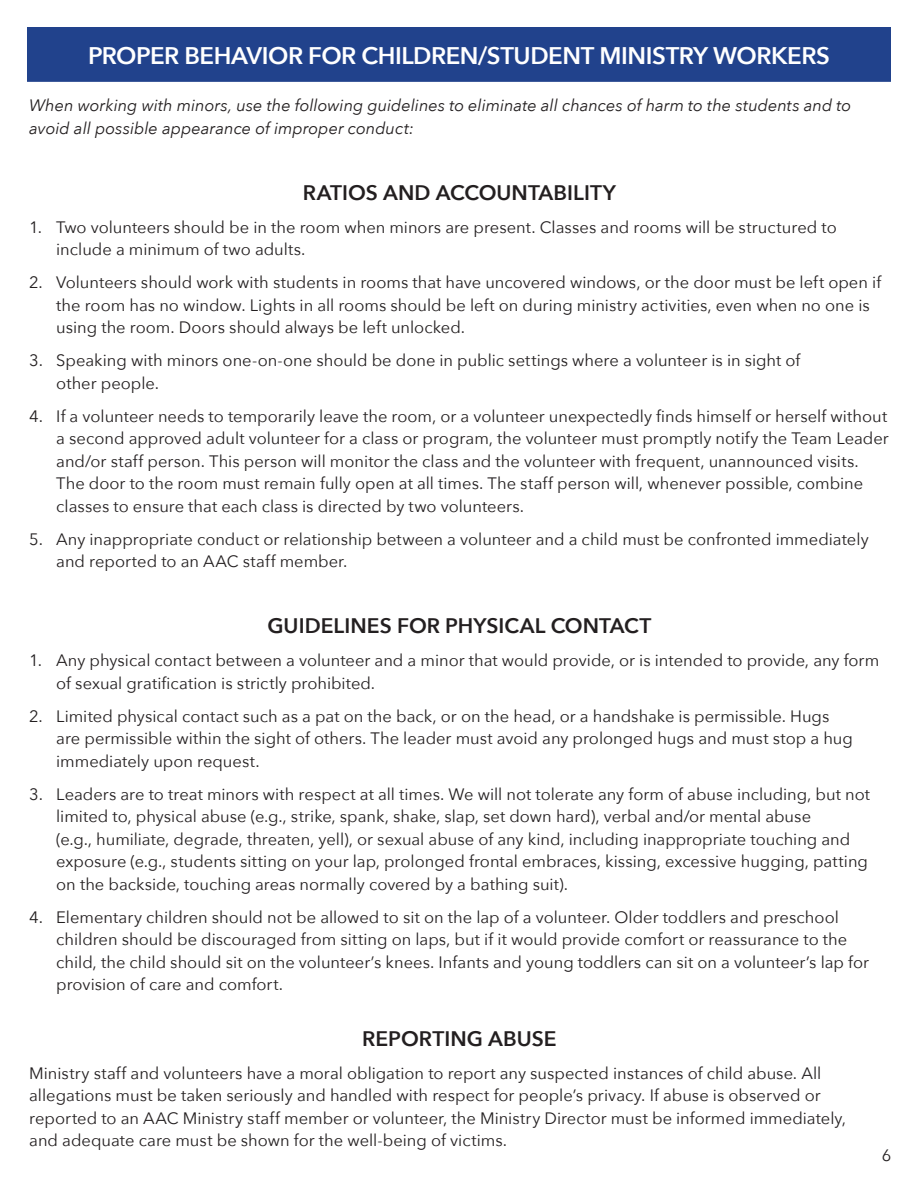
<style>
.page{position:relative;width:918px;height:1188px;background:#fff}
.page>*{position:absolute;margin:0;border:0;box-sizing:border-box;transform-origin:0 0}
.t1{font:600 24px "Avenir Next";letter-spacing:-.02em;color:#fff}
.t2{font:600 21px "Avenir Next";color:#231f20}
.t3{font:16.5px/22.5px "Avenir Next";color:#231f20}
.t4{font:italic 16.5px/22.5px "Avenir Next";color:#231f20}
</style>
<div class="page">
<div style="left:27px;top:27px;width:864px;height:55px;background:#21428c;border:2px solid #21428c"></div>
<p class="t1" style="left:88px;top:35px;width:743px">PROPER BEHAVIOR FOR CHILDREN/STUDENT MINISTRY WORKERS</p>
<p class="t4" style="left:29px;top:93px;width:824px">When working with minors, use the following guidelines to eliminate all chances of harm to the students and to avoid all possible appearance of improper conduct:</p>
<p class="t2" style="left:303px;top:174px;width:315px">RATIOS AND ACCOUNTABILITY</p>
<p class="t3" style="left:56px;top:215px;width:782px;text-indent:-27px">1. Two volunteers should be in the room when minors are present. Classes and rooms will be structured to include a minimum of two adults.</p>
<p class="t3" style="left:56px;top:270px;width:827px;text-indent:-27px">2. Volunteers should work with students in rooms that have uncovered windows, or the door must be left open if the room has no window. Lights in all rooms should be left on during ministry activities, even when no one is using the room. Doors should always be left unlocked.</p>
<p class="t3" style="left:56px;top:348px;width:746px;text-indent:-27px">3. Speaking with minors one-on-one should be done in public settings where a volunteer is in sight of other people.</p>
<p class="t3" style="left:56px;top:404px;width:834px;text-indent:-27px">4. If a volunteer needs to temporarily leave the room, or a volunteer unexpectedly finds himself or herself without a second approved adult volunteer for a class or program, the volunteer must promptly notify the Team Leader and/or staff person. This person will monitor the class and the volunteer with frequent, unannounced visits.<br>The door to the room must remain fully open at all times. The staff person will, whenever possible, combine classes to ensure that each class is directed by two volunteers.</p>
<p class="t3" style="left:56px;top:527px;width:814px;text-indent:-27px">5. Any inappropriate conduct or relationship between a volunteer and a child must be confronted immediately and reported to an AAC staff member.</p>
<p class="t2" style="left:267px;top:608px;width:385px">GUIDELINES FOR PHYSICAL CONTACT</p>
<p class="t3" style="left:56px;top:648px;width:825px;text-indent:-27px">1. Any physical contact between a volunteer and a minor that would provide, or is intended to provide, any form of sexual gratification is strictly prohibited.</p>
<p class="t3" style="left:56px;top:704px;width:798px;text-indent:-27px">2. Limited physical contact such as a pat on the back, or on the head, or a handshake is permissible. Hugs are permissible within the sight of others. The leader must avoid any prolonged hugs and must stop a hug immediately upon request.</p>
<p class="t3" style="left:56px;top:782px;width:815px;text-indent:-27px">3. Leaders are to treat minors with respect at all times. We will not tolerate any form of abuse including, but not limited to, physical abuse (e.g., strike, spank, shake, slap, set down hard), verbal and/or mental abuse<br>(e.g., humiliate, degrade, threaten, yell), or sexual abuse of any kind, including inappropriate touching and exposure (e.g., students sitting on your lap, prolonged frontal embraces, kissing, excessive hugging, patting on the backside, touching areas normally covered by a bathing suit).</p>
<p class="t3" style="left:56px;top:905px;width:814px;text-indent:-27px">4. Elementary children should not be allowed to sit on the lap of a volunteer. Older toddlers and preschool children should be discouraged from sitting on laps, but if it would provide comfort or reassurance to the child, the child should sit on the volunteer’s knees. Infants and young toddlers can sit on a volunteer’s lap for provision of care and comfort.</p>
<p class="t2" style="left:362px;top:1020px;width:196px">REPORTING ABUSE</p>
<p class="t3" style="left:29px;top:1061px;width:818px">Ministry staff and volunteers have a moral obligation to report any suspected instances of child abuse. All allegations must be taken seriously and handled with respect for people’s privacy. If abuse is observed or reported to an AAC Ministry staff member or volunteer, the Ministry Director must be informed immediately, and adequate care must be shown for the well-being of victims.</p>
<p class="t3" style="left:882px;top:1143px;width:11px">6</p>
</div>
